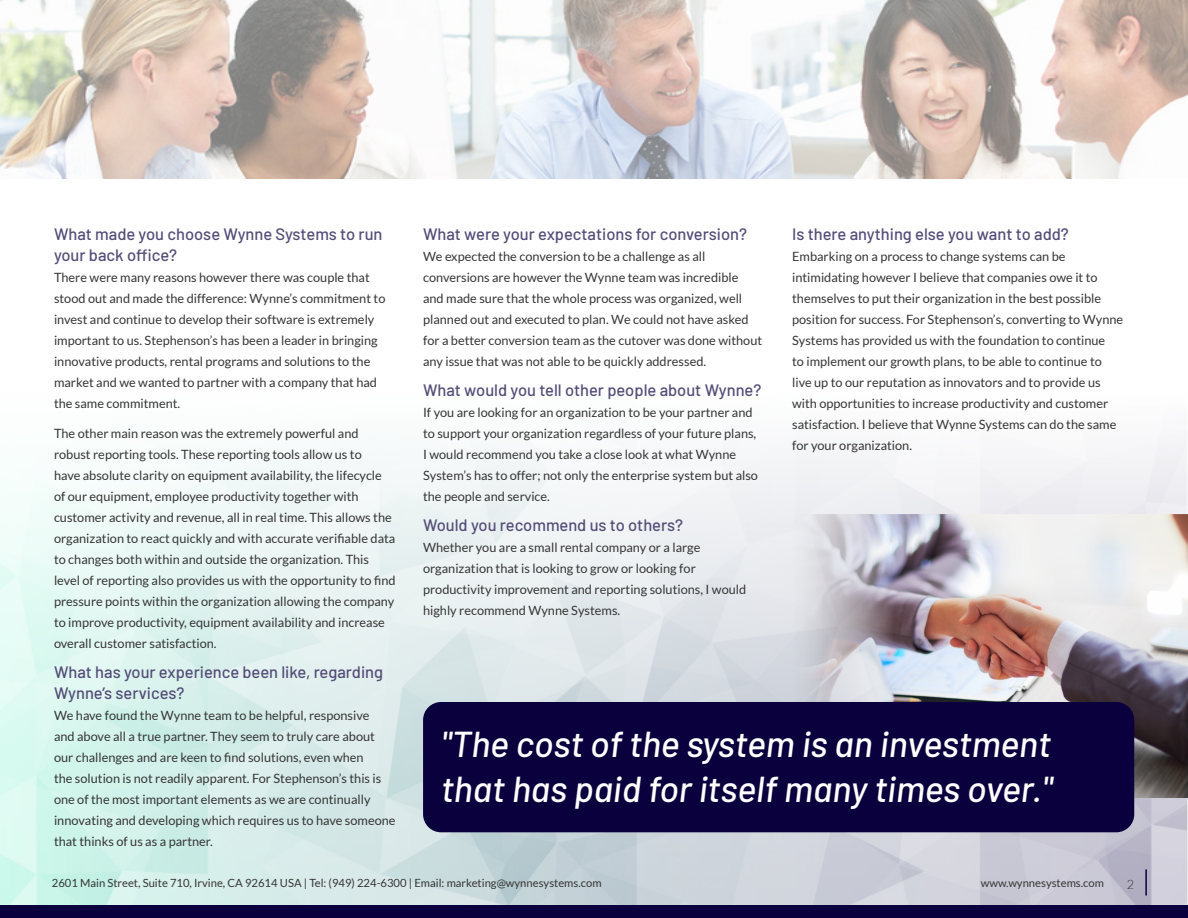
<style>
.page{position:relative;width:1188px;height:918px;background:#fff}
.page>*{position:absolute;margin:0;border:0;box-sizing:border-box;transform-origin:0 0}
.t1{font:italic 500 36px/45px "Barlow";color:#fff}
.Subtitle{font:500 16.5px/21px "Barlow";color:#534d77}
.t2{font:12.75px/21px "Lato";color:#353535}
.t3{font:300 12.75px "Lato";color:#353535}
.t4{font:11.25px "Lato";color:#353535}
</style>
<div class="page">
<img style="left:0;top:436px;width:1188px;height:469px">
<div style="left:0;top:905px;width:1188px;height:13px;background:#09003d"></div>
<hr style="left:1145px;top:869px;width:2px;height:26px;background:#09003d">
<img style="left:786px;top:515px;width:402px;height:282px">
<div style="left:423px;top:702px;width:711px;height:130px;background:#09003d;border-radius:18px"></div>
<img style="left:0;top:0;width:1188px;height:178px">
<p class="Subtitle" style="left:54px;top:222px;width:330px">What made you choose Wynne Systems to run your back office?</p>
<p class="t2" style="left:54px;top:267px;width:333px">There were many reasons however there was couple that stood out and made the difference: Wynne’s commitment to invest and continue to develop their software is extremely important to us. Stephenson’s has been a leader in bringing innovative products, rental programs and solutions to the market and we wanted to partner with a company that had the same commitment.</p>
<p class="t2" style="left:54px;top:423px;width:343px">The other main reason was the extremely powerful and robust reporting tools. These reporting tools allow us to<br>have absolute clarity on equipment availability, the lifecycle of our equipment, employee productivity together with customer activity and revenue, all in real time. This allows the organization to react quickly and with accurate verifiable data to changes both within and outside the organization. This level of reporting also provides us with the opportunity to find pressure points within the organization allowing the company to improve productivity, equipment availability and increase overall customer satisfaction.</p>
<p class="Subtitle" style="left:54px;top:660px;width:331px">What has your experience been like, regarding<br>Wynne’s services?</p>
<p class="t2" style="left:54px;top:705px;width:343px">We have found the Wynne team to be helpful, responsive<br>and above all a true partner. They seem to truly care about our challenges and are keen to find solutions, even when<br>the solution is not readily apparent. For Stephenson’s this is one of the most important elements as we are continually innovating and developing which requires us to have someone that thinks of us as a partner.</p>
<p class="Subtitle" style="left:423px;top:222px;width:326px">What were your expectations for conversion?</p>
<p class="t2" style="left:423px;top:246px;width:341px">We expected the conversion to be a challenge as all conversions are however the Wynne team was incredible and made sure that the whole process was organized, well planned out and executed to plan. We could not have asked for a better conversion team as the cutover was done without any issue that was not able to be quickly addressed.</p>
<p class="Subtitle" style="left:423px;top:378px;width:340px">What would you tell other people about Wynne?</p>
<p class="t2" style="left:423px;top:402px;width:337px">If you are looking for an organization to be your partner and to support your organization regardless of your future plans, I would recommend you take a close look at what Wynne System’s has to offer; not only the enterprise system but also the people and service.</p>
<p class="Subtitle" style="left:423px;top:513px;width:261px">Would you recommend us to others?</p>
<p class="t2" style="left:423px;top:537px;width:325px">Whether you are a small rental company or a large organization that is looking to grow or looking for productivity improvement and reporting solutions, I would highly recommend Wynne Systems.</p>
<p class="Subtitle" style="left:792px;top:222px;width:278px">Is there anything else you want to add?</p>
<p class="t2" style="left:792px;top:246px;width:333px">Embarking on a process to change systems can be intimidating however I believe that companies owe it to themselves to put their organization in the best possible position for success. For Stephenson’s, converting to Wynne Systems has provided us with the foundation to continue<br>to implement our growth plans, to be able to continue to live up to our reputation as innovators and to provide us with opportunities to increase productivity and customer satisfaction. I believe that Wynne Systems can do the same for your organization.</p>
<p class="t1" style="left:441px;top:719px;width:613px">"The cost of the system is an investment that has paid for itself many times over."</p>
<p class="t4" style="left:52px;top:877px;width:551px">2601 Main Street, Suite 710, Irvine, CA 92614 USA | Tel: (949) 224-6300 | Email: marketing@wynnesystems.com</p>
<p class="t4" style="left:981px;top:877px;width:125px">www.wynnesystems.com</p>
<p class="t3" style="left:1127px;top:877px;width:9px">2</p>
</div>
